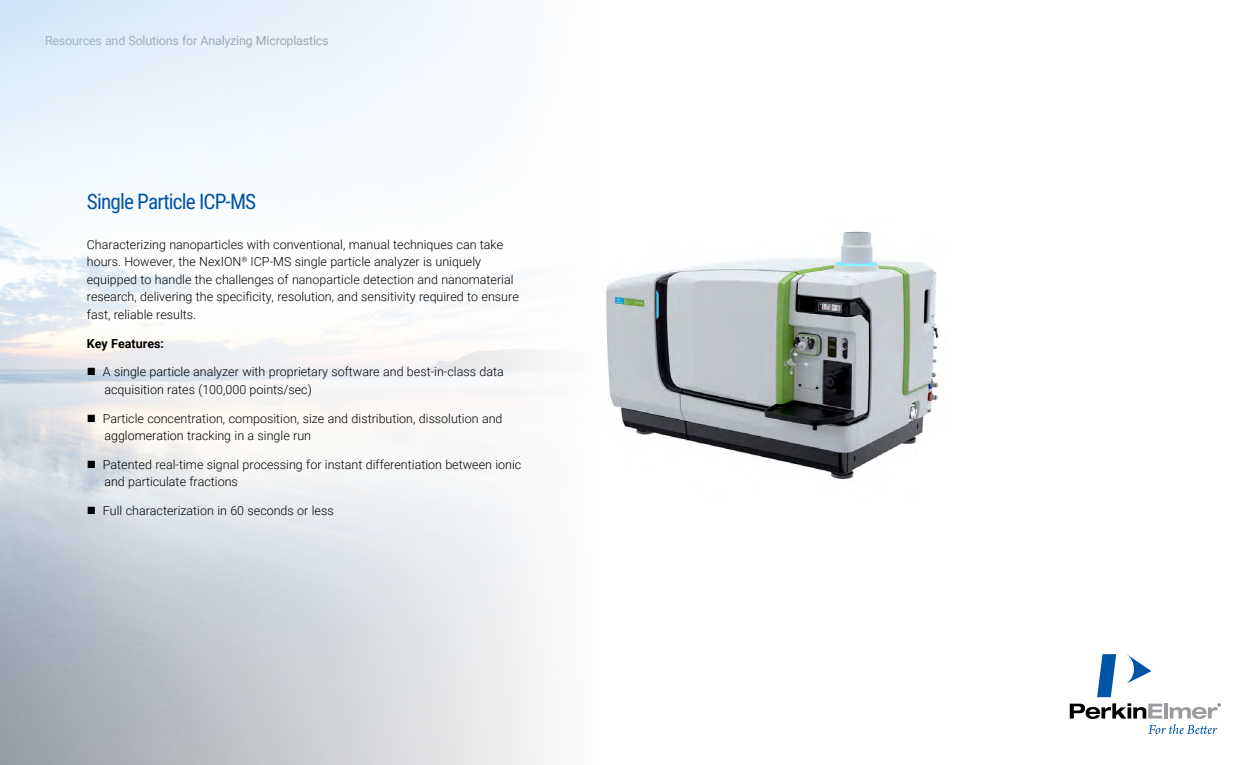
<style>
.page{position:relative;width:1260px;height:765px;background:#fff}
.page>*{position:absolute;margin:0;border:0;box-sizing:border-box;transform-origin:0 0}
.t1{font:21.25px "Roboto Condensed";letter-spacing:-.04em;color:#0054a6}
.t2{font:300 12.5px/17.5px "Roboto";color:#000}
.t3{font:12.5px "Roboto";letter-spacing:-.015em;color:#999b9e}
.t4{font:700 12.5px "Roboto";color:#000}
</style>
<div class="page">
<svg style="left:1127px;top:654px;width:24px;height:30px"></svg>
<svg style="left:1097px;top:654px;width:19px;height:43px"></svg>
<svg style="left:1070px;top:703px;width:151px;height:31px"></svg>
<img style="left:606px;top:231px;width:333px;height:248px">
<p class="t3" style="left:45px;top:32px;width:285px">Resources and Solutions for Analyzing Microplastics</p>
<h1 class="t1" style="left:87px;top:186px;width:171px">Single Particle ICP-MS</h1>
<p class="t2" style="left:87px;top:235px;width:433px">Characterizing nanoparticles with conventional, manual techniques can take hours. However, the NexION<sup>®</sup> ICP-MS single particle analyzer is uniquely equipped to handle the challenges of nanoparticle detection and nanomaterial research, delivering the specificity, resolution, and sensitivity required to ensure fast, reliable results.</p>
<p class="t4" style="left:87px;top:334px;width:79px">Key Features:</p>
<p class="t2" style="left:104px;top:363px;width:401px;text-indent:-18px">■ A single particle analyzer with proprietary software and best-in-class data acquisition rates (100,000 points/sec)</p>
<p class="t2" style="left:104px;top:409px;width:400px;text-indent:-18px">■ Particle concentration, composition, size and distribution, dissolution and agglomeration tracking in a single run</p>
<p class="t2" style="left:104px;top:455px;width:418px;text-indent:-18px">■ Patented real-time signal processing for instant differentiation between ionic and particulate fractions</p>
<p class="t2" style="left:87px;top:501px;width:248px">■ Full characterization in 60 seconds or less</p>
</div>
